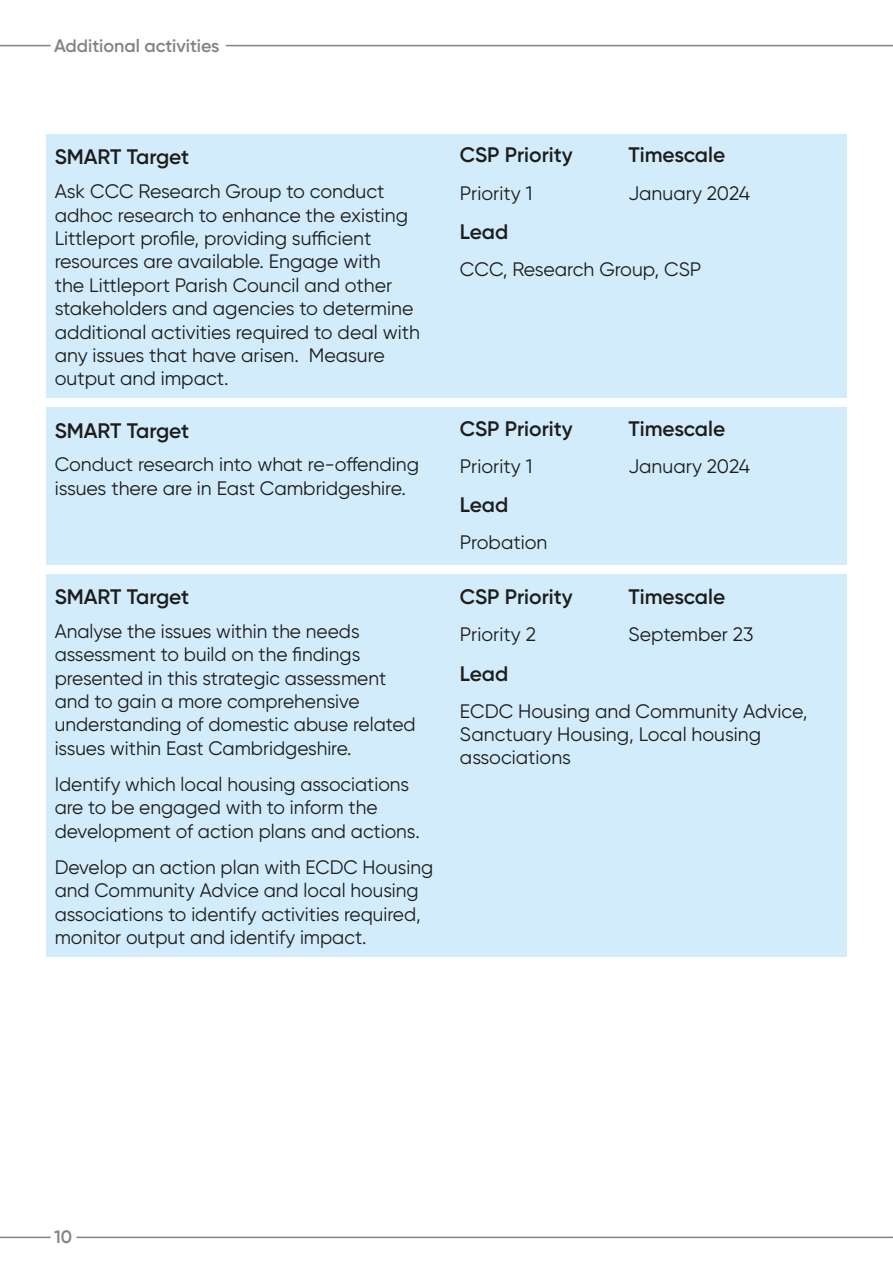
<style>
.page{position:relative;width:893px;height:1263px;background:#fff}
.page>*{position:absolute;margin:0;border:0;box-sizing:border-box;transform-origin:0 0}
.Header_4{font:600 21px "Gilroy";color:#1d1d1b}
.Body{font:19.5px/23.4px "Gilroy";color:#1d1d1b}
.t1{font:600 18px "Gilroy";color:#838382}
</style>
<div class="page">
<hr style="left:0;top:1236px;width:51px;height:2px;background:#838382">
<hr style="left:77px;top:1236px;width:816px;height:2px;background:#838382">
<div style="left:46px;top:407px;width:801px;height:157px;background:#d2ecfc"></div>
<div style="left:46px;top:134px;width:801px;height:264px;background:#d2ecfc"></div>
<div style="left:46px;top:574px;width:801px;height:383px;background:#d2ecfc"></div>
<hr style="left:0;top:45px;width:51px;height:1px;background:#838382">
<hr style="left:226px;top:45px;width:667px;height:1px;background:#838382">
<p class="t1" style="left:54px;top:34px;width:167px">Additional activities</p>
<h4 class="Header_4" style="left:55px;top:144px;width:136px">SMART Target</h4>
<p class="Body" style="left:55px;top:179px;width:367px">Ask CCC Research Group to conduct adhoc research to enhance the existing Littleport profile, providing sufficient resources are available. Engage with<br>the Littleport Parish Council and other stakeholders and agencies to determine additional activities required to deal with any issues that have arisen. Measure output and impact.</p>
<h4 class="Header_4" style="left:55px;top:417px;width:136px">SMART Target</h4>
<p class="Body" style="left:55px;top:453px;width:366px">Conduct research into what re-offending issues there are in East Cambridgeshire.</p>
<h4 class="Header_4" style="left:55px;top:584px;width:136px">SMART Target</h4>
<p class="Body" style="left:55px;top:619px;width:363px">Analyse the issues within the needs assessment to build on the findings presented in this strategic assessment and to gain a more comprehensive understanding of domestic abuse related issues within East Cambridgeshire.</p>
<p class="Body" style="left:55px;top:772px;width:367px">Identify which local housing associations are to be engaged with to inform the development of action plans and actions.</p>
<p class="Body" style="left:55px;top:855px;width:380px">Develop an action plan with ECDC Housing and Community Advice and local housing associations to identify activities required, monitor output and identify impact.</p>
<h4 class="Header_4" style="left:628px;top:142px;width:98px">Timescale</h4>
<p class="Body" style="left:628px;top:181px;width:123px">January 2024</p>
<h4 class="Header_4" style="left:460px;top:142px;width:114px">CSP Priority</h4>
<p class="Body" style="left:460px;top:181px;width:74px">Priority 1</p>
<h4 class="Header_4" style="left:460px;top:219px;width:50px">Lead</h4>
<p class="Body" style="left:460px;top:257px;width:243px">CCC, Research Group, CSP</p>
<h4 class="Header_4" style="left:460px;top:415px;width:114px">CSP Priority</h4>
<p class="Body" style="left:460px;top:454px;width:74px">Priority 1</p>
<h4 class="Header_4" style="left:460px;top:492px;width:50px">Lead</h4>
<p class="Body" style="left:460px;top:530px;width:89px">Probation</p>
<h4 class="Header_4" style="left:628px;top:415px;width:98px">Timescale</h4>
<p class="Body" style="left:628px;top:454px;width:123px">January 2024</p>
<h4 class="Header_4" style="left:628px;top:584px;width:98px">Timescale</h4>
<p class="Body" style="left:628px;top:622px;width:126px">September 23</p>
<h4 class="Header_4" style="left:460px;top:584px;width:114px">CSP Priority</h4>
<p class="Body" style="left:460px;top:622px;width:77px">Priority 2</p>
<h4 class="Header_4" style="left:460px;top:660px;width:50px">Lead</h4>
<p class="Body" style="left:460px;top:699px;width:349px">ECDC Housing and Community Advice,<br>Sanctuary Housing, Local housing associations</p>
<p class="t1" style="left:54px;top:1226px;width:20px">10</p>
</div>
